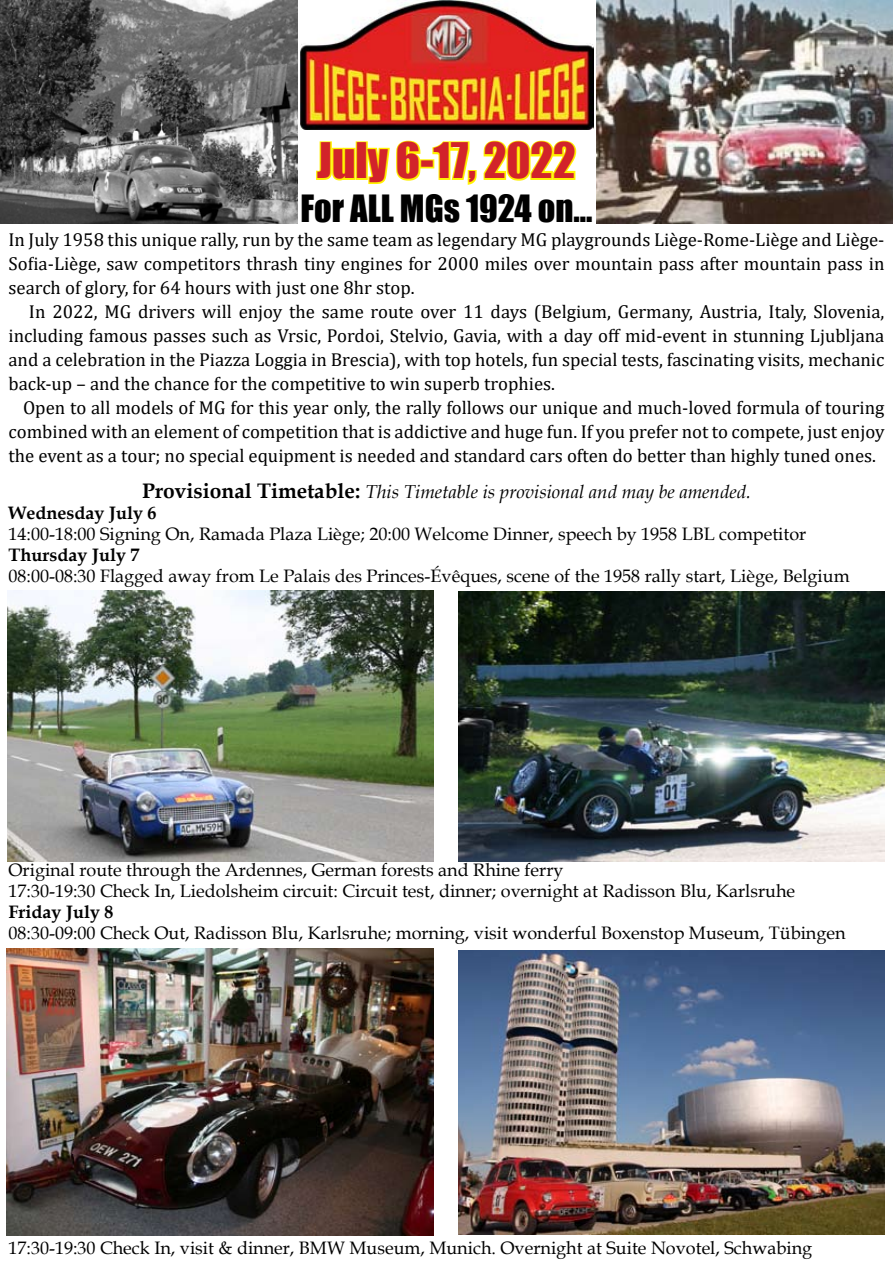
<style>
.page{position:relative;width:893px;height:1263px;background:#fff}
.page>*{position:absolute;margin:0;border:0;box-sizing:border-box;transform-origin:0 0}
.t1{font:45px "Impact";color:#d2232a}
.t2{font:34.5px "Impact";color:#000}
.t3{font:18.75px/24px "Cambria";color:#000;text-align:justify}
.t4{font:italic 18.75px "Book Antiqua";color:#000}
.t5{font:18px/21px "Book Antiqua";color:#000}
.t6{font:700 18px "Book Antiqua";color:#000}
.s1{font-weight:700;font-style:normal;font-size:21px}
</style>
<div class="page">
<img style="left:596px;top:0;width:297px;height:223px">
<svg style="left:316px;top:141px;width:40px;height:40px"></svg>
<div style="left:356px;top:141px;width:12px;height:39px;border:3px solid #fff200"></div>
<svg style="left:364px;top:140px;width:58px;height:44px"></svg>
<div style="left:420px;top:159px;width:14px;height:9px;border:3px solid #fff200"></div>
<svg style="left:431px;top:140px;width:146px;height:45px"></svg>
<img style="left:301px;top:0;width:292px;height:130px">
<img style="left:7px;top:590px;width:427px;height:271px">
<img style="left:458px;top:591px;width:426px;height:270px">
<img style="left:458px;top:950px;width:426px;height:284px">
<img style="left:7px;top:948px;width:426px;height:287px">
<img style="left:0;top:0;width:298px;height:223px">
<h1 class="t1" style="left:317px;top:126px;width:260px">July 6-17, 2022</h1>
<h2 class="t2" style="left:300px;top:182px;width:294px">For ALL MGs 1924 on...</h2>
<p class="t3" style="left:9px;top:227px;width:877px">In July 1958 this unique rally, run by the same team as legendary MG playgrounds Liège-Rome-Liège and Liège-Sofia-Liège, saw competitors thrash tiny engines for 2000 miles over mountain pass after mountain pass in search of glory, for 64 hours with just one 8hr stop.</p>
<p class="t3" style="left:9px;top:299px;width:877px;text-indent:20px">In 2022, MG drivers will enjoy the same route over 11 days (Belgium, Germany, Austria, Italy, Slovenia, including famous passes such as Vrsic, Pordoi, Stelvio, Gavia, with a day off mid-event in stunning Ljubljana and a celebration in the Piazza Loggia in Brescia), with top hotels, fun special tests, fascinating visits, mechanic back-up – and the chance for the competitive to win superb trophies.</p>
<p class="t3" style="left:9px;top:395px;width:877px;text-indent:15px">Open to all models of MG for this year only, the rally follows our unique and much-loved formula of touring combined with an element of competition that is addictive and huge fun. If you prefer not to compete, just enjoy the event as a tour; no special equipment is needed and standard cars often do better than highly tuned ones.</p>
<p class="t4" style="left:142px;top:478px;width:610px"><span class="s1">Provisional Timetable:</span> This Timetable is provisional and may be amended.</p>
<p class="t6" style="left:9px;top:501px;width:149px">Wednesday July 6</p>
<p class="t5" style="left:9px;top:523px;width:799px">14:00-18:00 Signing On, Ramada Plaza Liège; 20:00 Welcome Dinner, speech by 1958 LBL competitor</p>
<p class="t6" style="left:9px;top:543px;width:132px">Thursday July 7</p>
<p class="t5" style="left:9px;top:565px;width:843px">08:00-08:30 Flagged away from Le Palais des Princes-Évêques, scene of the 1958 rally start, Liège, Belgium</p>
<p class="t5" style="left:9px;top:859px;width:788px">Original route through the Ardennes, German forests and Rhine ferry<br>17:30-19:30 Check In, Liedolsheim circuit: Circuit test, dinner; overnight at Radisson Blu, Karlsruhe</p>
<p class="t6" style="left:9px;top:900px;width:107px">Friday July 8</p>
<p class="t5" style="left:9px;top:922px;width:838px">08:30-09:00 Check Out, Radisson Blu, Karlsruhe; morning, visit wonderful Boxenstop Museum, Tübingen</p>
<p class="t5" style="left:9px;top:1237px;width:805px">17:30-19:30 Check In, visit &amp; dinner, BMW Museum, Munich. Overnight at Suite Novotel, Schwabing</p>
</div>
